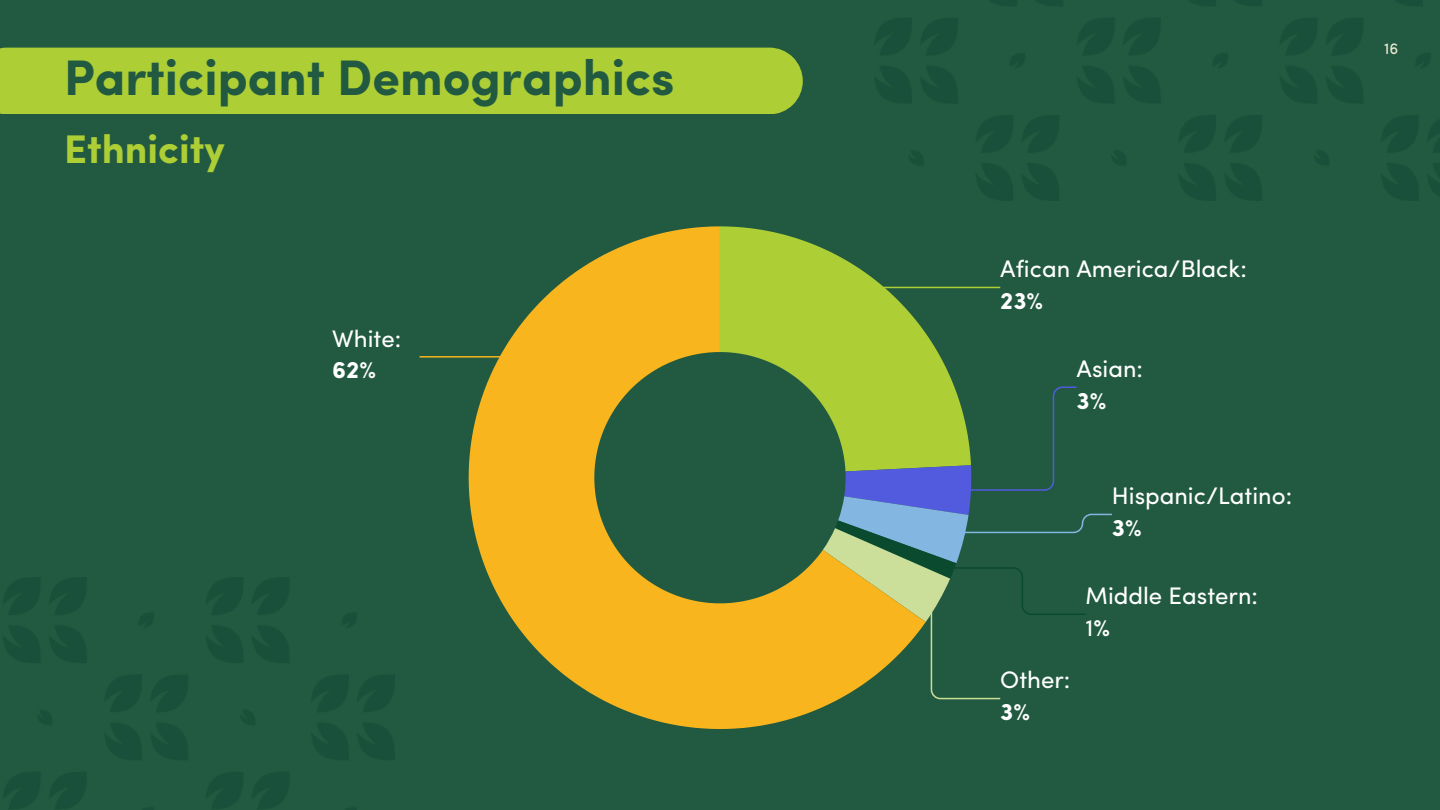
<style>
.page{position:relative;width:1440px;height:810px;background:#215a41}
.page>*{position:absolute;margin:0;border:0;box-sizing:border-box;transform-origin:0 0}
.t1{font:700 50px "Sofia Pro";color:#215a41}
.t2{font:700 40px "Sofia Pro";color:#aece36}
.t3{font:24px/31.5px "Sofia Pro";color:#fff}
.t4{font:16px "Sofia Pro";color:#f0ead5}
.s1{font-weight:700}
</style>
<div class="page">
<div style="left:0;top:48px;width:803px;height:66px;background:#aece36"></div>
<svg style="left:926px;top:345px;width:28px;height:41px"></svg>
<svg style="left:469px;top:226px;width:457px;height:503px"></svg>
<svg style="left:419px;top:355px;width:118px;height:34px"></svg>
<svg style="left:824px;top:286px;width:177px;height:59px"></svg>
<svg style="left:823px;top:386px;width:289px;height:314px"></svg>
<h1 class="t1" style="left:64px;top:57px;width:612px">Participant Demographics</h1>
<p class="t2" style="left:64px;top:133px;width:162px">Ethnicity</p>
<h3 class="t3" style="left:332px;top:325px;width:70px">White:<br><span class="s1">62%</span></h3>
<h2 class="t3" style="left:1000px;top:256px;width:248px">Afican America/Black:<br><span class="s1">23%</span></h2>
<p class="t3" style="left:1077px;top:355px;width:68px">Asian:<br><span class="s1">3%</span></p>
<p class="t3" style="left:1112px;top:483px;width:182px">Hispanic/Latino:<br><span class="s1">3%</span></p>
<p class="t3" style="left:1000px;top:667px;width:72px">Other:<br><span class="s1">3%</span></p>
<h3 class="t3" style="left:1086px;top:582px;width:174px">Middle Eastern:<br>1<span class="s1">%</span></h3>
<p class="t4" style="left:1384px;top:42px;width:16px">16</p>
</div>
